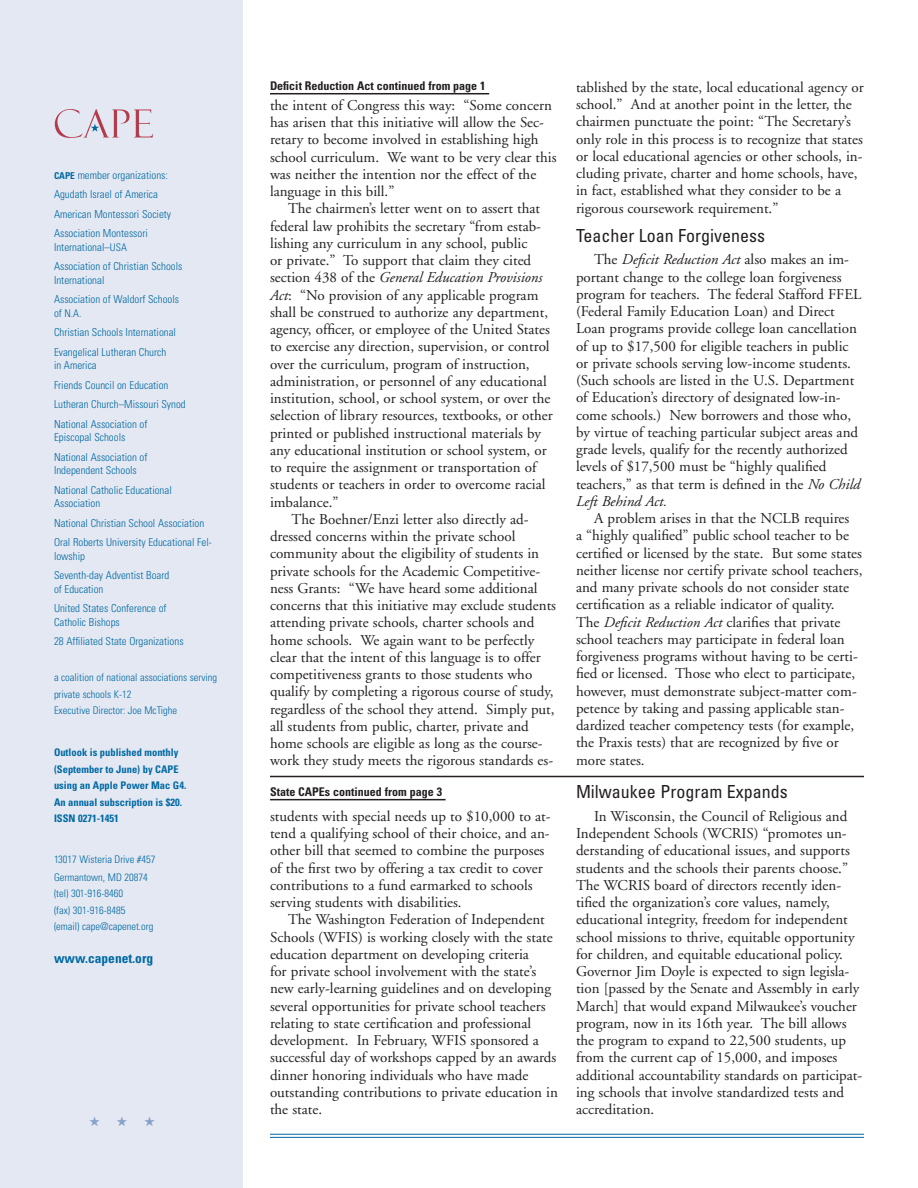
<style>
.page{position:relative;width:918px;height:1188px;background:#fff}
.page>*{position:absolute;margin:0;border:0;box-sizing:border-box;transform-origin:0 0}
.t1{font:condensed 18px "Univers";color:#231f20}
.t2{font:15px/17.2px "Adobe Garamond";color:#231f20}
.t3{font:italic 15px "Adobe Garamond";color:#231f20}
.t4{font:700 condensed 13.5px "Univers";color:#0069a3}
.t5{font:13.5px "Zapf Dingbats ITC";color:#87a2c9}
.t6{font:700 condensed 12px "Univers";color:#231f20}
.t7{font:300 condensed 10.95px/19.5px "Univers";color:#0069a3}
.t8{font:300 condensed 10.5px/16.5px "Univers";color:#0069a3}
.t9{font:700 condensed 10.5px/16.5px "Univers";color:#0069a3}
.s1{font-weight:700;font-size:9.45px}
.s2{font-size:10.5px}
.s3{font-size:10.95px}
.s4{font-style:normal}
.s5{font-style:italic}
</style>
<div class="page">
<div style="left:0;top:0;width:243px;height:1188px;background:#e4e8f2"></div>
<hr style="left:270px;top:1134px;width:594px;height:1px;background:#0069a3">
<hr style="left:270px;top:1137px;width:594px;height:1px;background:#0069a3">
<svg style="left:55px;top:109px;width:98px;height:29px"></svg>
<hr style="left:270px;top:93px;width:219px;height:1px;background:#231f20">
<hr style="left:270px;top:776px;width:594px;height:1px;background:#231f20">
<hr style="left:270px;top:799px;width:176px;height:1px;background:#231f20">
<p class="t7" style="left:54px;top:165px;width:119px"><span class="s1">CAPE</span> member organizations:<br>Agudath Israel of America<br>American Montessori Society<br>Association Montessori</p>
<p class="t7" style="left:54px;top:237px;width:130px">International–<span class="s2">USA<br></span>Association of Christian Schools</p>
<p class="t7" style="left:54px;top:270px;width:127px">International<br>Association of Waldorf Schools</p>
<p class="t8" style="left:54px;top:305px;width:29px"><span class="s3">of</span> N.A.</p>
<p class="t7" style="left:54px;top:323px;width:124px">Christian Schools International<br>Evangelical Lutheran Church</p>
<p class="t7" style="left:54px;top:356px;width:133px">in America<br>Friends Council on Education<br>Lutheran Church–Missouri Synod<br>National Association of</p>
<p class="t7" style="left:54px;top:428px;width:95px">Episcopal Schools<br>National Association of</p>
<p class="t7" style="left:54px;top:461px;width:119px">Independent Schools<br>National Catholic Educational</p>
<p class="t7" style="left:54px;top:494px;width:159px">Association<br>National Christian School Association<br>Oral Roberts University Educational Fel-</p>
<p class="t7" style="left:54px;top:546px;width:117px">lowship<br>Seventh-day Adventist Board</p>
<p class="t7" style="left:54px;top:579px;width:114px">of Education<br>United States Conference of</p>
<p class="t7" style="left:54px;top:612px;width:131px">Catholic Bishops<br>28 Affiliated State Organizations</p>
<p class="t8" style="left:54px;top:669px;width:165px">a coalition of national associations serving private schools K-12<br>Executive Director: Joe McTighe</p>
<p class="t9" style="left:54px;top:744px;width:134px">Outlook is published monthly (September to June) by CAPE using an Apple Power Mac G4.<br>An annual subscription is $20.<br>ISSN 0271-1451</p>
<p class="t8" style="left:54px;top:850px;width:103px;line-height:18px">13017 Wisteria Drive #457<br>Germantown, MD 20874</p>
<p class="t8" style="left:54px;top:885px;width:101px">(tel) 301-916-8460<br>(fax) 301-916-8485 (email) cape@capenet.org</p>
<p class="t4" style="left:54px;top:950px;width:101px">www.capenet.org</p>
<p class="t5" style="left:89px;top:1115px;width:68px">★ ★ ★</p>
<p class="t6" style="left:270px;top:78px;width:209px">Deficit Reduction Act continued from page</p>
<p class="t2" style="left:270px;top:97px;width:288px">the intent of Congress this way: “Some concern has arisen that this initiative will allow the Sec&shy;retary to become involved in establishing high school curriculum. We want to be very clear this was neither the intention nor the effect of the language in this bill.”</p>
<p class="t2" style="left:288px;top:200px;width:254px">The chairmen’s letter went on to assert that</p>
<p class="t2" style="left:270px;top:218px;width:273px">federal law prohibits the secretary “from estab-</p>
<p class="t2" style="left:270px;top:235px;width:259px">lishing any curriculum in any school, public</p>
<p class="t2" style="left:270px;top:252px;width:263px">or private.” To support that claim they cited</p>
<p class="t3" style="left:270px;top:270px;width:274px"><span class="s4">section 438 of the</span> General Education Provisions</p>
<p class="t2" style="left:270px;top:287px;width:270px"><span class="s5">Act</span>: “No provision of any applicable program</p>
<p class="t2" style="left:270px;top:304px;width:280px">shall be construed to authorize any department,</p>
<p class="t2" style="left:270px;top:321px;width:282px">agency, officer, or employee of the United States</p>
<p class="t2" style="left:270px;top:338px;width:281px">to exercise any direction, supervision, or control</p>
<p class="t2" style="left:270px;top:356px;width:261px">over the curriculum, program of instruction,</p>
<p class="t2" style="left:270px;top:373px;width:278px">administration, or personnel of any educational</p>
<p class="t2" style="left:270px;top:390px;width:282px">institution, school, or school system, or over the</p>
<p class="t2" style="left:270px;top:407px;width:284px">selection of library resources, textbooks, or other</p>
<p class="t2" style="left:270px;top:425px;width:273px">printed or published instructional materials by</p>
<p class="t2" style="left:270px;top:442px;width:278px">any educational institution or school system, or</p>
<p class="t2" style="left:270px;top:459px;width:268px">to require the assignment or transportation of</p>
<p class="t2" style="left:270px;top:476px;width:277px">students or teachers in order to overcome racial</p>
<p class="t2" style="left:270px;top:494px;width:70px">imbalance.”</p>
<p class="t2" style="left:291px;top:511px;width:239px">The Boehner/Enzi letter also directly ad-</p>
<p class="t2" style="left:270px;top:528px;width:247px">dressed concerns within the private school</p>
<p class="t2" style="left:270px;top:545px;width:271px">community about the eligibility of students in</p>
<p class="t2" style="left:270px;top:563px;width:272px">private schools for the Academic Competitive-</p>
<p class="t2" style="left:270px;top:580px;width:269px">ness Grants: “We have heard some additional</p>
<p class="t2" style="left:270px;top:597px;width:288px">concerns that this initiative may exclude students</p>
<p class="t2" style="left:270px;top:614px;width:266px">attending private schools, charter schools and</p>
<p class="t2" style="left:270px;top:632px;width:266px">home schools. We again want to be perfectly</p>
<p class="t2" style="left:270px;top:649px;width:272px">clear that the intent of this language is to offer</p>
<p class="t2" style="left:270px;top:666px;width:264px">competitiveness grants to those students who</p>
<p class="t2" style="left:270px;top:683px;width:285px">qualify by completing a rigorous course of study,</p>
<p class="t2" style="left:270px;top:701px;width:286px">regardless of the school they attend. Simply put,</p>
<p class="t2" style="left:270px;top:718px;width:260px">all students from public, charter, private and</p>
<p class="t2" style="left:270px;top:735px;width:274px">home schools are eligible as long as the course-</p>
<p class="t2" style="left:270px;top:752px;width:285px">work they study meets the rigorous standards es-</p>
<p class="t6" style="left:270px;top:784px;width:165px">State CAPEs continued from page</p>
<p class="t2" style="left:270px;top:808px;width:282px">students with special needs up to $10,000 to at&shy;tend a qualifying school of their choice, and an&shy;other bill that seemed to combine the purposes of the first two by offering a tax credit to cover contributions to a fund earmarked to schools serving students with disabilities.</p>
<p class="t2" style="left:270px;top:911px;width:289px;text-indent:18px">The Washington Federation of Independent Schools (WFIS) is working closely with the state education department on developing criteria<br>for private school involvement with the state’s new early-learning guidelines and on developing several opportunities for private school teachers relating to state certification and professional development. In February, WFIS sponsored a successful day of workshops capped by an awards dinner honoring individuals who have made outstanding contributions to private education in the state.</p>
<p class="t2" style="left:576px;top:79px;width:289px">tablished by the state, local educational agency or school.” And at another point in the letter, the chairmen punctuate the point: “The Secretary’s only role in this process is to recognize that states or local educational agencies or other schools, in&shy;cluding private, charter and home schools, have, in fact, established what they consider to be a rigorous coursework requirement.”</p>
<p class="t1" style="left:576px;top:224px;width:191px">Teacher Loan Forgiveness</p>
<p class="t2" style="left:576px;top:251px;width:287px;text-indent:18px">The <span class="s5">Deficit Reduction Act</span> also makes an im&shy;portant change to the college loan forgiveness program for teachers. The federal Stafford FFEL (Federal Family Education Loan) and Direct Loan programs provide college loan cancellation of up to $17,500 for eligible teachers in public or private schools serving low-income students. (Such schools are listed in the U.S. Department of Education’s directory of designated low-in&shy;come schools.) New borrowers and those who, by virtue of teaching particular subject areas and grade levels, qualify for the recently authorized levels of $17,500 must be “highly qualified teachers,” as that term is defined in the <span class="s5">No Child Left Behind Act.</span></p>
<p class="t2" style="left:576px;top:510px;width:288px;text-indent:18px">A problem arises in that the NCLB requires<br>a “highly qualified” public school teacher to be certified or licensed by the state. But some states neither license nor certify private school teachers, and many private schools do not consider state certification as a reliable indicator of quality.<br>The <span class="s5">Deficit Reduction Act</span> clarifies that private school teachers may participate in federal loan forgiveness programs without having to be certi&shy;fied or licensed. Those who elect to participate, however, must demonstrate subject-matter com&shy;petence by taking and passing applicable stan&shy;dardized teacher competency tests (for example, the Praxis tests) that are recognized by five or more states.</p>
<p class="t1" style="left:576px;top:781px;width:213px">Milwaukee Program Expands</p>
<p class="t2" style="left:576px;top:808px;width:288px;text-indent:18px">In Wisconsin, the Council of Religious and Independent Schools (WCRIS) “promotes un&shy;derstanding of educational issues, and supports students and the schools their parents choose.” The WCRIS board of directors recently iden&shy;tified the organization’s core values, namely, educational integrity, freedom for independent school missions to thrive, equitable opportunity for children, and equitable educational policy.<br>Governor Jim Doyle is expected to sign legisla&shy;tion [passed by the Senate and Assembly in early March] that would expand Milwaukee’s voucher program, now in its 16th year. The bill allows the program to expand to 22,500 students, up from the current cap of 15,000, and imposes additional accountability standards on participat&shy;ing schools that involve standardized tests and accreditation.</p>
</div>
